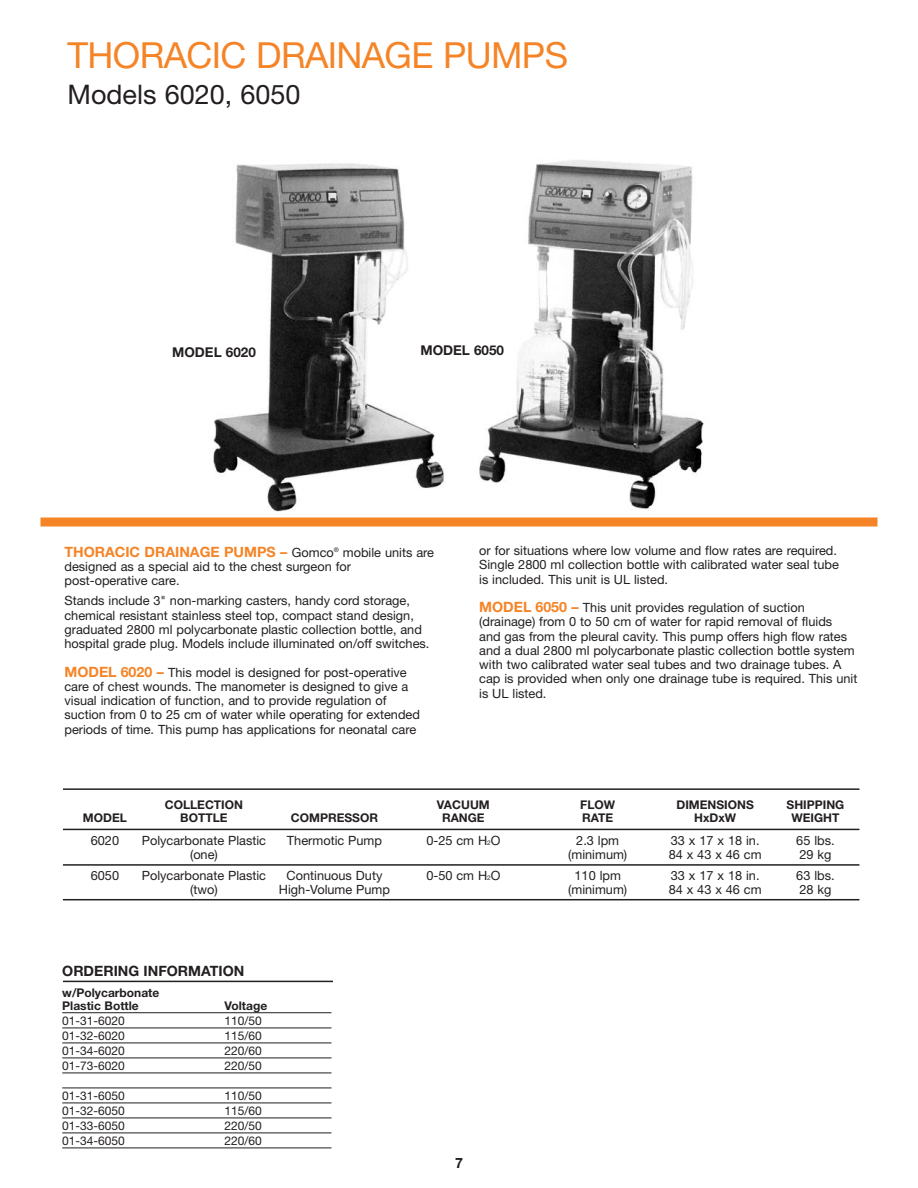
<style>
.page{position:relative;width:918px;height:1188px;background:#fff}
.page>*{position:absolute;margin:0;border:0;box-sizing:border-box;transform-origin:0 0}
.t1{font:36px "Helvetica Neue";letter-spacing:-.015em;color:#f58427}
.t2{font:27px "Helvetica Neue";color:#231f20}
.t3{font:700 14.25px "Helvetica Neue";color:#f58427}
.t4{font:700 14.25px "Helvetica Neue";color:#231f20}
.t5{font:700 13.5px "Helvetica Neue";color:#231f20}
.t6{font:12.75px/14.2px "Helvetica Neue";color:#231f20}
.t7{font:12px "Helvetica Neue";color:#231f20}
.t8{font:700 12px/13.5px "Helvetica Neue";color:#231f20}
.s1{font-weight:400;font-size:12.75px;color:#231f20}
.s2{font-weight:700;font-size:14.25px;color:#f58427}
.s3{font-size:6.3px}
</style>
<div class="page">
<div style="left:40px;top:518px;width:838px;height:8px;background:#f58427"></div>
<hr style="left:63px;top:788px;width:796px;height:2px;background:#231f20">
<hr style="left:63px;top:829px;width:796px;height:1px;background:#231f20">
<hr style="left:63px;top:864px;width:796px;height:2px;background:#231f20">
<hr style="left:63px;top:899px;width:796px;height:1px;background:#231f20">
<img style="left:213px;top:163px;width:232px;height:349px">
<img style="left:479px;top:160px;width:225px;height:349px">
<div style="left:171px;top:346px;width:94px;height:29px;background:#fff"></div>
<hr style="left:62px;top:1012px;width:270px;height:1px;background:#231f20">
<hr style="left:62px;top:1028px;width:270px;height:1px;background:#231f20">
<hr style="left:62px;top:1043px;width:270px;height:1px;background:#231f20">
<hr style="left:62px;top:1058px;width:270px;height:1px;background:#231f20">
<hr style="left:62px;top:1073px;width:270px;height:1px;background:#231f20">
<hr style="left:62px;top:1088px;width:270px;height:1px;background:#231f20">
<hr style="left:62px;top:1103px;width:270px;height:1px;background:#231f20">
<hr style="left:62px;top:1118px;width:270px;height:1px;background:#231f20">
<hr style="left:62px;top:1133px;width:270px;height:1px;background:#231f20">
<hr style="left:62px;top:1148px;width:270px;height:1px;background:#231f20">
<hr style="left:63px;top:981px;width:270px;height:1px;background:#231f20">
<h1 class="t1" style="left:68px;top:42px;width:502px">THORACIC DRAINAGE PUMPS</h1>
<h2 class="t2" style="left:68px;top:85px;width:235px">Models 6020, 6050</h2>
<p class="t5" style="left:172px;top:347px;width:85px">MODEL 6020</p>
<p class="t5" style="left:420px;top:346px;width:85px">MODEL 6050</p>
<p class="t3" style="left:64px;top:547px;width:371px">THORACIC DRAINAGE PUMPS – <span class="s1">Gomco</span><sup>®</sup> <span class="s1">mobile units are</span></p>
<p class="t6" style="left:64px;top:561px;width:288px">designed as a special aid to the chest surgeon for post-operative care.</p>
<p class="t6" style="left:64px;top:595px;width:366px">Stands include 3" non-marking casters, handy cord storage, chemical resistant stainless steel top, compact stand design, graduated 2800 ml polycarbonate plastic collection bottle, and hospital grade plug. Models include illuminated on/off switches.</p>
<p class="t6" style="left:64px;top:666px;width:357px"><span class="s2">MODEL 6020 –</span> This model is designed for post-operative care of chest wounds. The manometer is designed to give a visual indication of function, and to provide regulation of suction from 0 to 25 cm of water while operating for extended periods of time. This pump has applications for neonatal care</p>
<p class="t6" style="left:479px;top:545px;width:361px">or for situations where low volume and flow rates are required.<br>Single 2800 ml collection bottle with calibrated water seal tube is included. This unit is UL listed.</p>
<p class="t6" style="left:479px;top:602px;width:380px"><span class="s2">MODEL 6050 –</span> This unit provides regulation of suction (drainage) from 0 to 50 cm of water for rapid removal of fluids<br>and gas from the pleural cavity. This pump offers high flow rates and a dual 2800 ml polycarbonate plastic collection bottle system with two calibrated water seal tubes and two drainage tubes. A cap is provided when only one drainage tube is required. This unit is UL listed.</p>
<p class="t8" style="left:165px;top:799px;width:80px">COLLECTION</p>
<p class="t8" style="left:437px;top:799px;width:54px">VACUUM</p>
<p class="t8" style="left:580px;top:799px;width:36px">FLOW</p>
<p class="t8" style="left:677px;top:799px;width:79px">DIMENSIONS</p>
<p class="t8" style="left:787px;top:799px;width:59px">SHIPPING</p>
<p class="t8" style="left:83px;top:813px;width:46px">MODEL</p>
<p class="t8" style="left:180px;top:813px;width:49px">BOTTLE</p>
<p class="t8" style="left:291px;top:813px;width:89px">COMPRESSOR</p>
<p class="t8" style="left:442px;top:813px;width:44px">RANGE</p>
<p class="t8" style="left:582px;top:813px;width:33px">RATE</p>
<p class="t8" style="left:694px;top:813px;width:43px">HxDxW</p>
<p class="t8" style="left:791px;top:813px;width:49px">WEIGHT</p>
<p class="t6" style="left:91px;top:835px;width:30px">6020</p>
<p class="t6" style="left:142px;top:835px;width:126px">Polycarbonate Plastic</p>
<p class="t6" style="left:287px;top:835px;width:97px">Thermotic Pump</p>
<p class="t6" style="left:426px;top:835px;width:76px">0-25 cm H<span class="s3">2</span>O</p>
<p class="t6" style="left:576px;top:835px;width:44px">2.3 lpm</p>
<p class="t6" style="left:671px;top:835px;width:90px">33 x 17 x 18 in.</p>
<p class="t6" style="left:796px;top:835px;width:40px">65 lbs.</p>
<p class="t6" style="left:190px;top:849px;width:29px">(one)</p>
<p class="t6" style="left:568px;top:849px;width:61px">(minimum)</p>
<p class="t6" style="left:669px;top:849px;width:94px">84 x 43 x 46 cm</p>
<p class="t6" style="left:800px;top:849px;width:34px">29 kg</p>
<p class="t6" style="left:91px;top:870px;width:30px">6050</p>
<p class="t6" style="left:142px;top:870px;width:126px">Polycarbonate Plastic</p>
<p class="t6" style="left:287px;top:870px;width:97px">Continuous Duty</p>
<p class="t6" style="left:426px;top:870px;width:76px">0-50 cm H<span class="s3">2</span>O</p>
<p class="t6" style="left:575px;top:870px;width:48px">110 lpm</p>
<p class="t6" style="left:671px;top:870px;width:90px">33 x 17 x 18 in.</p>
<p class="t6" style="left:796px;top:870px;width:40px">63 lbs.</p>
<p class="t6" style="left:190px;top:884px;width:29px">(two)</p>
<p class="t6" style="left:279px;top:884px;width:113px">High-Volume Pump</p>
<p class="t6" style="left:568px;top:884px;width:61px">(minimum)</p>
<p class="t6" style="left:669px;top:884px;width:94px">84 x 43 x 46 cm</p>
<p class="t6" style="left:799px;top:884px;width:34px">28 kg</p>
<p class="t4" style="left:62px;top:965px;width:184px">ORDERING INFORMATION</p>
<p class="t8" style="left:62px;top:987px;width:99px">w/Polycarbonate<br>Plastic Bottle</p>
<p class="t8" style="left:225px;top:1000px;width:44px">Voltage</p>
<p class="t7" style="left:62px;top:1017px;width:64px">01-31-6020</p>
<p class="t7" style="left:225px;top:1017px;width:39px">110/50</p>
<p class="t7" style="left:62px;top:1032px;width:64px">01-32-6020</p>
<p class="t7" style="left:225px;top:1032px;width:39px">115/60</p>
<p class="t7" style="left:62px;top:1047px;width:64px">01-34-6020</p>
<p class="t7" style="left:225px;top:1047px;width:39px">220/60</p>
<p class="t7" style="left:62px;top:1062px;width:64px">01-73-6020</p>
<p class="t7" style="left:225px;top:1062px;width:39px">220/50</p>
<p class="t7" style="left:62px;top:1092px;width:64px">01-31-6050</p>
<p class="t7" style="left:225px;top:1092px;width:39px">110/50</p>
<p class="t7" style="left:62px;top:1107px;width:64px">01-32-6050</p>
<p class="t7" style="left:225px;top:1107px;width:39px">115/60</p>
<p class="t7" style="left:62px;top:1122px;width:64px">01-33-6050</p>
<p class="t7" style="left:225px;top:1122px;width:39px">220/50</p>
<p class="t7" style="left:62px;top:1137px;width:64px">01-34-6050</p>
<p class="t7" style="left:225px;top:1137px;width:39px">220/60</p>
<p class="t4" style="left:455px;top:1158px;width:9px">7</p>
</div>
